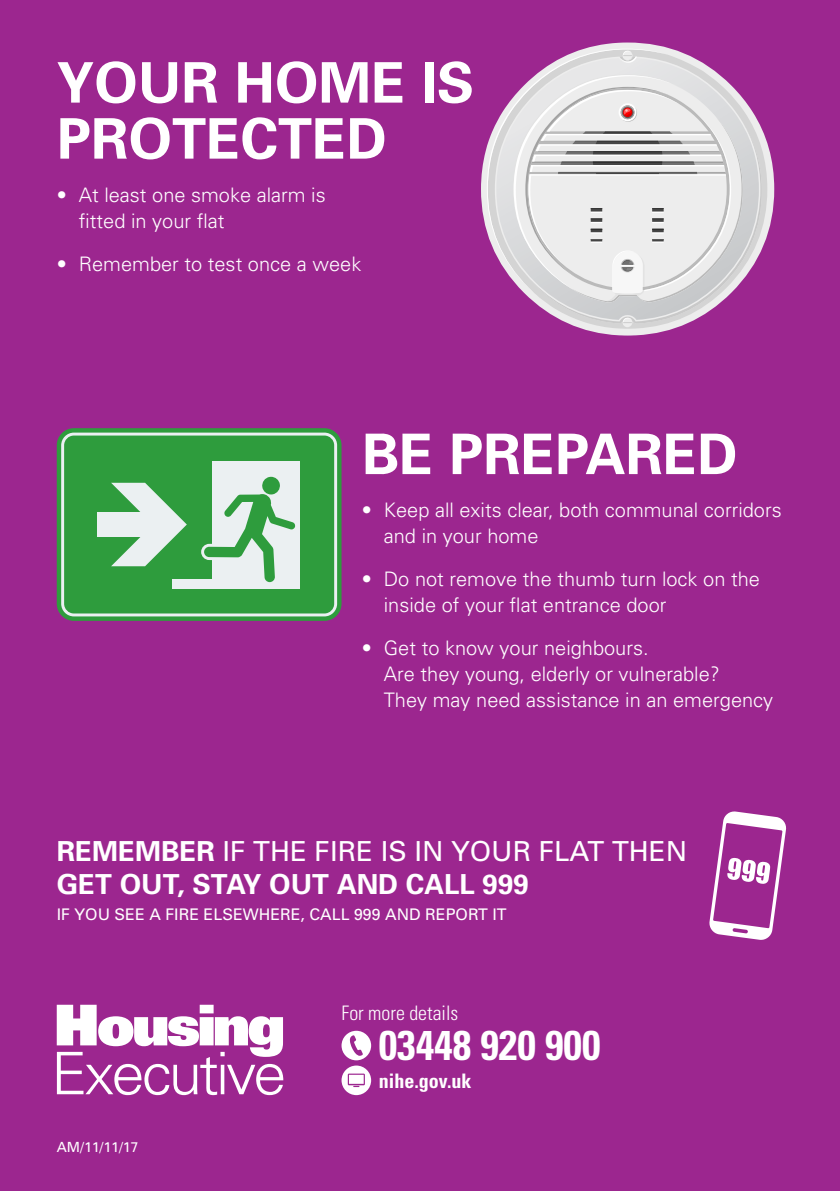
<style>
.page{position:relative;width:840px;height:1191px;background:#fff}
.page>*{position:absolute;margin:0;border:0;box-sizing:border-box;transform-origin:0 0}
.t1{font:700 56px/56px "Univers";color:#fff}
.t2{font:700 condensed 41.6px "Univers";color:#fff}
.t3{font:27.6px "Univers";color:#fff}
.t4{font:700 27.6px "Univers";color:#fff}
.t5{font:300 20px/26px "Univers";color:#fff}
.t6{font:300 condensed 20px "Univers";color:#fff}
.t7{font:700 condensed 20px "Univers";color:#fff}
.t8{font:16px "Univers";color:#fff}
.t9{font:14px "Univers";color:#fff}
.s1{font-weight:700}
</style>
<div class="page">
<div style="left:0;top:0;width:839px;height:1191px;background:#9c268f"></div>
<svg style="left:57px;top:1004px;width:226px;height:91px"></svg>
<div style="left:57px;top:428px;width:284px;height:193px;background:#2e9c3d;border-radius:17px"></div>
<svg style="left:61px;top:432px;width:276px;height:184px"></svg>
<div style="left:212px;top:461px;width:87px;height:122px;background:#ebf0f2"></div>
<div style="left:172px;top:579px;width:127px;height:9px;background:#ebf0f2"></div>
<svg style="left:201px;top:474px;width:95px;height:109px"></svg>
<div style="left:97px;top:512px;width:73px;height:24px;background:#ebf0f2"></div>
<svg style="left:111px;top:483px;width:76px;height:83px"></svg>
<svg style="left:481px;top:43px;width:292px;height:292px"></svg>
<svg style="left:487px;top:49px;width:279px;height:280px"></svg>
<svg style="left:496px;top:58px;width:262px;height:262px"></svg>
<svg style="left:512px;top:51px;width:230px;height:276px"></svg>
<svg style="left:486px;top:49px;width:244px;height:249px;background:#dad0d9"></svg>
<svg style="left:709px;top:811px;width:77px;height:129px"></svg>
<svg style="left:341px;top:1030px;width:30px;height:65px"></svg>
<p class="t1" style="left:57px;top:53px;width:418px">YOUR HOME IS<br>PROTECTED</p>
<p class="t5" style="left:79px;top:181px;width:248px;text-indent:-22px">• At least one smoke alarm is fitted in your flat</p>
<p class="t5" style="left:57px;top:250px;width:306px">• Remember to test once a week</p>
<p class="t1" style="left:361px;top:424px;width:377px">BE PREPARED</p>
<p class="t5" style="left:383px;top:496px;width:399px;text-indent:-22px">• Keep all exits clear, both communal corridors and in your home</p>
<p class="t5" style="left:383px;top:565px;width:377px;text-indent:-22px">• Do not remove the thumb turn lock on the inside of your flat entrance door</p>
<p class="t5" style="left:383px;top:634px;width:391px;text-indent:-22px">• Get to know your neighbours.<br>Are they young, elderly or vulnerable?<br>They may need assistance in an emergency</p>
<p class="t3" style="left:57px;top:833px;width:631px"><span class="s1">REMEMBER</span> IF THE FIRE IS IN YOUR FLAT THEN</p>
<p class="t4" style="left:57px;top:866px;width:473px">GET OUT, STAY OUT AND CALL 999</p>
<p class="t8" style="left:57px;top:904px;width:451px">IF YOU SEE A FIRE ELSEWHERE, CALL 999 AND REPORT IT</p>
<p class="t6" style="left:341px;top:1001px;width:118px">For more details</p>
<p class="t2" style="left:378px;top:1020px;width:223px">03448 920 900</p>
<p class="t9" style="left:57px;top:1138px;width:83px">AM/11/11/17</p>
<p class="t7" style="left:378px;top:1068px;width:94px">nihe.gov.uk</p>
</div>
